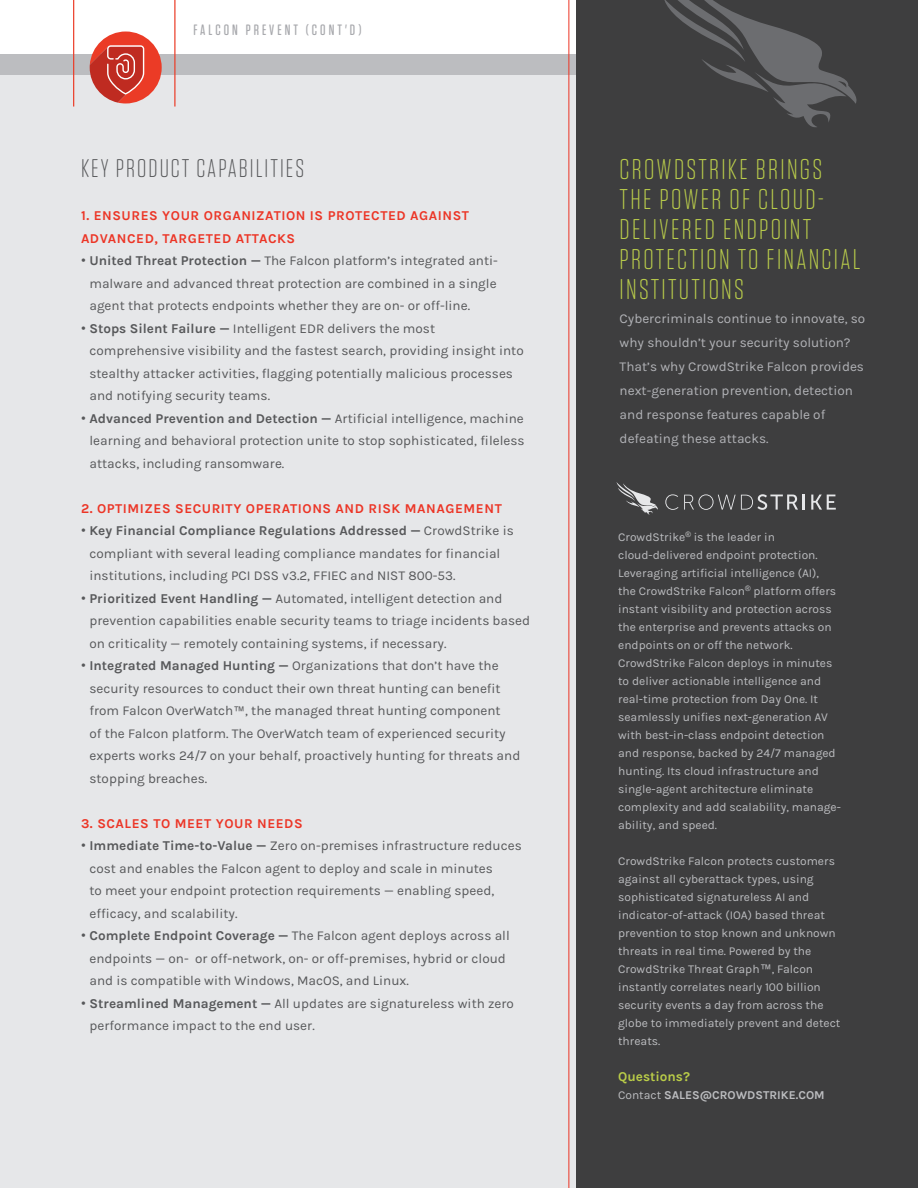
<style>
.page{position:relative;width:918px;height:1188px;background:#fff}
.page>*{position:absolute;margin:0;border:0;box-sizing:border-box;transform-origin:0 0}
.t1{font:300 28.5px/30px "Tungsten Rounded";letter-spacing:.08em;color:#bacd4b}
.t2{font:300 25.5px "Tungsten Rounded";letter-spacing:.08em;color:#57585a}
.t3{font:500 15px "Tungsten Rounded";letter-spacing:.2em;color:#a8a9ad}
.t4{font:13.5px/22.5px "Karla";color:#57585a}
.t5{font:13.5px/24px "Karla";color:#b2b3b7}
.t6{font:700 13.5px/22.5px "Karla";letter-spacing:.04em;color:#ec3526}
.t7{font:700 13.5px "Karla";color:#bacd48}
.t8{font:12px/18px "Karla";color:#bcbdc0}
.t9{font:700 12px "Karla";color:#bcbdc0}
.s1{font-family:"Arial"}
.s2{font-weight:700}
.s3{font-family:"Arial";font-size:12px}
.s4{font-weight:400}
</style>
<div class="page">
<div style="left:0;top:74px;width:918px;height:1114px;background:#e6e7e9"></div>
<div style="left:0;top:54px;width:918px;height:21px;background:#bcbdc0"></div>
<hr style="left:174px;top:0;width:1px;height:107px;background:#eb3b26">
<hr style="left:73px;top:0;width:1px;height:107px;background:#eb3b26">
<div style="left:576px;top:0;width:342px;height:1188px;background:#3e3e3f"></div>
<svg style="left:664px;top:0;width:193px;height:128px"></svg>
<hr style="left:568px;top:0;width:1px;height:1188px;background:#ec3525">
<svg style="left:90px;top:32px;width:72px;height:72px"></svg>
<svg style="left:616px;top:482px;width:42px;height:33px"></svg>
<svg style="left:665px;top:494px;width:13px;height:16px"></svg>
<svg style="left:684px;top:494px;width:121px;height:16px"></svg>
<svg style="left:811px;top:495px;width:25px;height:15px"></svg>
<p class="t3" style="left:194px;top:22px;width:169px">FALCON PREVENT (CONT'D)</p>
<p class="t2" style="left:81px;top:155px;width:225px">KEY PRODUCT CAPABILITIES</p>
<p class="t6" style="left:81px;top:205px;width:390px">1. ENSURES YOUR ORGANIZATION IS PROTECTED AGAINST<br>ADVANCED, TARGETED ATTACKS</p>
<p class="t4" style="left:89px;top:250px;width:410px;text-align:justify;text-indent:-8px"><span class="s1">•</span> <span class="s2">United Threat Protection —</span> The Falcon platform’s integrated anti&shy;malware and advanced threat protection are combined in a single agent that protects endpoints whether they are on- or off-line.</p>
<p class="t4" style="left:89px;top:317px;width:436px;text-indent:-8px"><span class="s1">•</span> <span class="s2">Stops Silent Failure —</span> Intelligent EDR delivers the most comprehensive visibility and the fastest search, providing insight into stealthy attacker activities, flagging potentially malicious processes and notifying security teams.</p>
<p class="t4" style="left:89px;top:407px;width:437px;text-align:justify;text-indent:-8px"><span class="s1">•</span> <span class="s2">Advanced Prevention and Detection —</span> Artificial intelligence, machine learning and behavioral protection unite to stop sophisticated, fileless attacks, including ransomware.</p>
<p class="t6" style="left:81px;top:497px;width:422px">2. OPTIMIZES SECURITY OPERATIONS AND RISK MANAGEMENT</p>
<p class="t4" style="left:89px;top:520px;width:426px;text-indent:-8px"><span class="s1">•</span> <span class="s2">Key Financial Compliance Regulations Addressed —</span> CrowdStrike is compliant with several leading compliance mandates for financial institutions, including PCI DSS v3.2, FFIEC and NIST 800-53.</p>
<p class="t4" style="left:89px;top:587px;width:442px;text-indent:-8px"><span class="s1">•</span> <span class="s2">Prioritized Event Handling —</span> Automated, intelligent detection and prevention capabilities enable security teams to triage incidents based on criticality — remotely containing systems, if necessary.</p>
<p class="t4" style="left:89px;top:655px;width:432px;text-indent:-8px"><span class="s1">•</span> <span class="s2">Integrated Managed Hunting —</span> Organizations that don’t have the security resources to conduct their own threat hunting can benefit from Falcon OverWatch<span class="s3">™</span>, the managed threat hunting component<br>of the Falcon platform. The OverWatch team of experienced security experts works 24/7 on your behalf, proactively hunting for threats and stopping breaches.</p>
<p class="t6" style="left:81px;top:812px;width:223px">3. SCALES TO MEET YOUR NEEDS</p>
<p class="t4" style="left:89px;top:835px;width:434px;text-indent:-8px"><span class="s1">•</span> <span class="s2">Immediate Time-to-Value —</span> Zero on-premises infrastructure reduces cost and enables the Falcon agent to deploy and scale in minutes<br>to meet your endpoint protection requirements — enabling speed, efficacy, and scalability.</p>
<p class="t4" style="left:89px;top:925px;width:422px;text-indent:-8px"><span class="s1">•</span> <span class="s2">Complete Endpoint Coverage —</span> The Falcon agent deploys across all endpoints — on- or off-network, on- or off-premises, hybrid or cloud and is compatible with Windows, MacOS, and Linux.</p>
<p class="t4" style="left:89px;top:992px;width:426px;text-indent:-8px"><span class="s1">•</span> <span class="s2">Streamlined Management —</span> All updates are signatureless with zero performance impact to the end user.</p>
<p class="t1" style="left:620px;top:154px;width:242px">CROWDSTRIKE BRINGS<br>THE POWER OF CLOUD-<br>DELIVERED ENDPOINT<br>PROTECTION TO FINANCIAL<br>INSTITUTIONS</p>
<p class="t5" style="left:620px;top:307px;width:247px">Cybercriminals continue to innovate, so why shouldn’t your security solution?<br>That’s why CrowdStrike Falcon provides next-generation prevention, detection and response features capable of defeating these attacks.</p>
<p class="t8" style="left:618px;top:528px;width:158px">CrowdStrike<sup>®</sup> is the leader in</p>
<p class="t8" style="left:618px;top:546px;width:220px">cloud-delivered endpoint protection.<br>Leveraging artificial intelligence (AI), the CrowdStrike Falcon<sup>®</sup> platform offers instant visibility and protection across the enterprise and prevents attacks on endpoints on or off the network.</p>
<p class="t8" style="left:618px;top:654px;width:224px">CrowdStrike Falcon deploys in minutes to deliver actionable intelligence and real-time protection from Day One. It seamlessly unifies next-generation AV with best-in-class endpoint detection and response, backed by 24/7 managed hunting. Its cloud infrastructure and single-agent architecture eliminate complexity and add scalability, manage&shy;ability, and speed.</p>
<p class="t8" style="left:618px;top:852px;width:224px">CrowdStrike Falcon protects customers against all cyberattack types, using sophisticated signatureless AI and indicator-of-attack (IOA) based threat prevention to stop known and unknown threats in real time. Powered by the CrowdStrike Threat Graph<span class="s1">™</span>, Falcon instantly correlates nearly 100 billion security events a day from across the globe to immediately prevent and detect threats.</p>
<p class="t7" style="left:618px;top:1069px;width:73px">Questions?</p>
<p class="t9" style="left:618px;top:1088px;width:208px"><span class="s4">Contact</span> SALES@CROWDSTRIKE.COM</p>
</div>
